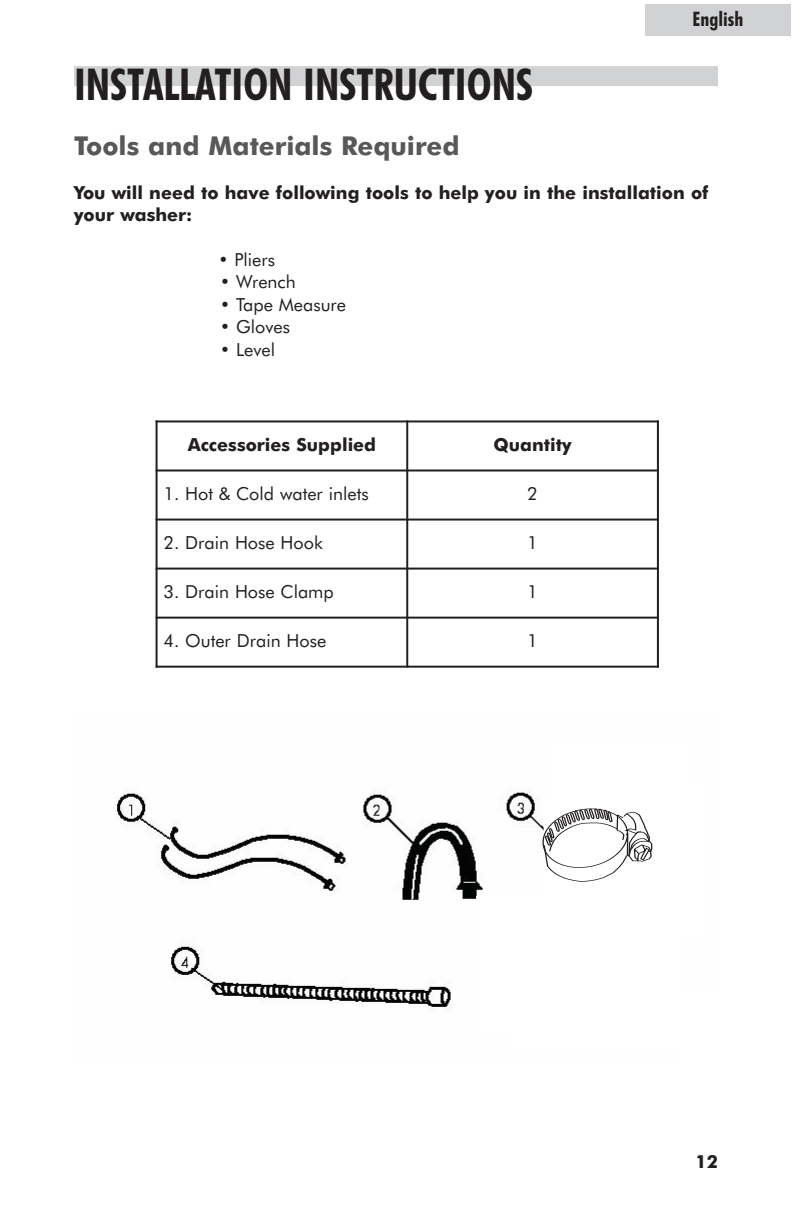
<style>
.page{position:relative;width:792px;height:1224px;background:#fff}
.page>*{position:absolute;margin:0;border:0;box-sizing:border-box;transform-origin:0 0}
.t1{font:700 condensed 44px "Futura BT";color:#231f20}
.t2{font:700 26px "Futura BT";color:#57585a}
.t3{font:700 condensed 20px "Futura BT";color:#231f20}
.t4{font:18px "Futura BT";color:#231f20}
.t5{font:700 18px/22.6px "Futura BT";color:#231f20}
</style>
<div class="page">
<div style="left:645px;top:4px;width:146px;height:32px;background:#d1d2d4"></div>
<div style="left:74px;top:66px;width:644px;height:20px;background:#d1d2d4"></div>
<img style="left:116px;top:788px;width:425px;height:223px">
<div style="left:481px;top:951px;width:188px;height:82px;background:#fff"></div>
<div style="left:477px;top:896px;width:202px;height:90px;background:#fff"></div>
<svg style="left:541px;top:808px;width:111px;height:74px"></svg>
<hr style="left:156px;top:420px;width:2px;height:248px;background:#231f20">
<hr style="left:406px;top:420px;width:2px;height:248px;background:#231f20">
<hr style="left:657px;top:420px;width:2px;height:248px;background:#231f20">
<hr style="left:156px;top:420px;width:503px;height:2px;background:#231f20">
<hr style="left:156px;top:470px;width:503px;height:2px;background:#231f20">
<hr style="left:156px;top:519px;width:503px;height:2px;background:#231f20">
<hr style="left:156px;top:568px;width:503px;height:2px;background:#231f20">
<hr style="left:156px;top:617px;width:503px;height:2px;background:#231f20">
<hr style="left:156px;top:666px;width:503px;height:2px;background:#231f20">
<p class="t3" style="left:693px;top:11px;width:52px">English</p>
<h1 class="t1" style="left:74px;top:67px;width:461px">INSTALLATION INSTRUCTIONS</h1>
<h2 class="t2" style="left:74px;top:135px;width:387px">Tools and Materials Required</h2>
<p class="t5" style="left:74px;top:183px;width:636px">You will need to have following tools to help you in the installation of your washer:</p>
<p class="t4" style="left:218px;top:252px;width:59px">• Pliers</p>
<p class="t4" style="left:220px;top:274px;width:77px">• Wrench</p>
<p class="t4" style="left:220px;top:297px;width:128px">• Tape Measure</p>
<p class="t4" style="left:220px;top:320px;width:72px">• Gloves</p>
<p class="t4" style="left:220px;top:342px;width:57px">• Level</p>
<p class="t5" style="left:188px;top:435px;width:190px">Accessories Supplied</p>
<p class="t5" style="left:493px;top:435px;width:80px">Quantity</p>
<p class="t4" style="left:163px;top:486px;width:207px">1. Hot &amp; Cold water inlets</p>
<p class="t4" style="left:527px;top:486px;width:12px">2</p>
<p class="t4" style="left:163px;top:535px;width:161px">2. Drain Hose Hook</p>
<p class="t4" style="left:527px;top:535px;width:12px">1</p>
<p class="t4" style="left:163px;top:584px;width:172px">3. Drain Hose Clamp</p>
<p class="t4" style="left:527px;top:584px;width:12px">1</p>
<p class="t4" style="left:163px;top:633px;width:164px">4. Outer Drain Hose</p>
<p class="t4" style="left:527px;top:633px;width:12px">1</p>
<p class="t5" style="left:696px;top:1151px;width:24px">12</p>
</div>
